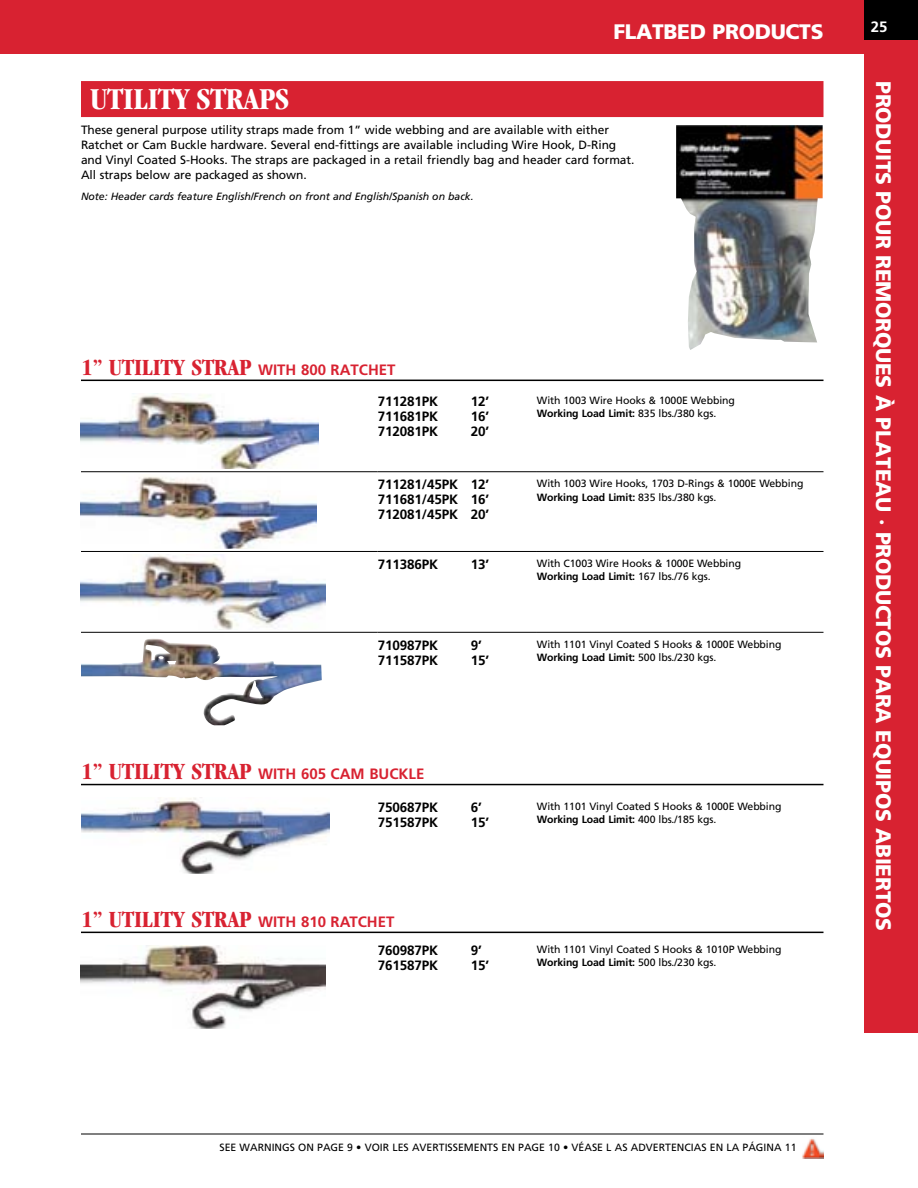
<style>
.page{position:relative;width:918px;height:1188px;background:#fff}
.page>*{position:absolute;margin:0;border:0;box-sizing:border-box;transform-origin:0 0}
.t1{font:700 condensed 31.5px "Garamond";color:#fff}
.t2{font:700 condensed 24px "Garamond";color:#d82231}
.t3{font:900 21px "Frutiger";letter-spacing:-.015em;color:#fff}
.t4{font:700 15px "Frutiger";color:#d82231}
.t5{font:700 15px "Frutiger";color:#fff}
.t6{font:700 13.5px/15px "Frutiger";letter-spacing:-.01em;color:#000;text-align:justify}
.t7{font:12px/15px "Frutiger";letter-spacing:-.005em;color:#000}
.t8{font:10.5px/13.5px "Frutiger";letter-spacing:-.01em;color:#000}
.t9{font:italic 10.5px "Frutiger";letter-spacing:-.005em;color:#000}
.s1{font-family:"Frutiger";font-stretch:normal;font-size:15px}
.s2{font-weight:700}
.s3{font-family:"Garamond";font-stretch:condensed;font-size:24px}
</style>
<div class="page">
<div style="left:864px;top:0;width:54px;height:1032px;background:#d82231"></div>
<div style="left:0;top:0;width:918px;height:54px;background:#d82231"></div>
<hr style="left:81px;top:1134px;width:743px;height:1px;background:#000">
<div style="left:864px;top:0;width:54px;height:40px;background:#000"></div>
<img style="left:802px;top:1138px;width:21px;height:20px">
<div style="left:81px;top:81px;width:743px;height:36px;background:#d82231"></div>
<hr style="left:81px;top:380px;width:743px;height:1px;background:#000">
<hr style="left:81px;top:784px;width:743px;height:1px;background:#000">
<hr style="left:81px;top:932px;width:743px;height:1px;background:#000">
<hr style="left:81px;top:471px;width:297px;height:1px;background:#000">
<hr style="left:378px;top:471px;width:159px;height:1px;background:#000">
<hr style="left:537px;top:471px;width:287px;height:1px;background:#000">
<hr style="left:81px;top:551px;width:297px;height:1px;background:#000">
<hr style="left:378px;top:551px;width:159px;height:1px;background:#000">
<hr style="left:537px;top:551px;width:287px;height:1px;background:#000">
<hr style="left:81px;top:632px;width:297px;height:1px;background:#000">
<hr style="left:378px;top:632px;width:159px;height:1px;background:#000">
<hr style="left:537px;top:632px;width:287px;height:1px;background:#000">
<img style="left:81px;top:393px;width:238px;height:76px">
<img style="left:81px;top:476px;width:235px;height:72px">
<img style="left:81px;top:554px;width:245px;height:75px">
<img style="left:81px;top:639px;width:241px;height:86px">
<img style="left:81px;top:797px;width:248px;height:76px">
<img style="left:81px;top:945px;width:245px;height:83px">
<img style="left:676px;top:125px;width:147px;height:225px">
<h3 class="t3" style="left:613px;top:19px;width:212px">FLATBED PRODUCTS</h3>
<h1 class="t1" style="left:90px;top:81px;width:201px">UTILITY STRAPS</h1>
<p class="t7" style="left:81px;top:122px;width:555px">These general purpose utility straps made from 1” wide webbing and are available with either Ratchet or Cam Buckle hardware. Several end-fittings are available including Wire Hook, D-Ring and Vinyl Coated S-Hooks. The straps are packaged in a retail friendly bag and header card format.<br>All straps below are packaged as shown.</p>
<p class="t9" style="left:81px;top:190px;width:394px">Note: Header cards feature English/French on front and English/Spanish on back.</p>
<h2 class="t2" style="left:81px;top:354px;width:270px">1” UTILITY STRAP <span class="s1">WITH 800 Ratchet</span></h2>
<p class="t6" style="left:378px;top:394px;width:62px">711281PK</p>
<p class="t6" style="left:471px;top:394px;width:20px">12’</p>
<p class="t6" style="left:378px;top:409px;width:62px">711681PK</p>
<p class="t6" style="left:471px;top:409px;width:20px">16’</p>
<p class="t6" style="left:378px;top:424px;width:62px">712081PK</p>
<p class="t6" style="left:471px;top:424px;width:20px">20’</p>
<p class="t8" style="left:537px;top:394px;width:199px">With 1003 Wire Hooks &amp; 1000E Webbing<br><span class="s2">Working Load Limit:</span> 835 lbs./380 kgs.</p>
<p class="t6" style="left:378px;top:477px;width:113px">711281/45PK 12’ 711681/45PK 16’ 712081/45PK 20’</p>
<p class="t8" style="left:537px;top:477px;width:268px">With 1003 Wire Hooks, 1703 D-Rings &amp; 1000E Webbing<br><span class="s2">Working Load Limit:</span> 835 lbs./380 kgs.</p>
<p class="t6" style="left:378px;top:557px;width:62px">711386PK</p>
<p class="t6" style="left:471px;top:557px;width:20px">13’</p>
<p class="t8" style="left:537px;top:557px;width:206px">With C1003 Wire Hooks &amp; 1000E Webbing<br><span class="s2">Working Load Limit:</span> 167 lbs./76 kgs.</p>
<p class="t6" style="left:378px;top:638px;width:62px">710987PK</p>
<p class="t6" style="left:471px;top:638px;width:13px">9’</p>
<p class="t6" style="left:378px;top:653px;width:62px">711587PK</p>
<p class="t6" style="left:471px;top:653px;width:20px">15’</p>
<h3 class="t4" style="left:81px;top:765px;width:345px"><span class="s3">1” UTILITY STRAP</span> WITH 605 CAM BUCKLE</h3>
<p class="t6" style="left:378px;top:800px;width:62px">750687PK</p>
<p class="t6" style="left:471px;top:800px;width:13px">6’</p>
<p class="t6" style="left:378px;top:815px;width:62px">751587PK</p>
<p class="t6" style="left:471px;top:815px;width:20px">15’</p>
<h2 class="t2" style="left:81px;top:906px;width:315px">1” UTILITY STRAP <span class="s1">WITH 810 RATCHET</span></h2>
<p class="t6" style="left:378px;top:943px;width:62px">760987PK</p>
<p class="t6" style="left:471px;top:943px;width:13px">9’</p>
<p class="t6" style="left:378px;top:958px;width:62px">761587PK</p>
<p class="t6" style="left:471px;top:958px;width:20px">15’</p>
<p class="t8" style="left:537px;top:637px;width:246px">With 1101 Vinyl Coated S Hooks &amp; 1000E Webbing<br><span class="s2">Working Load Limit:</span> 500 lbs./230 kgs.</p>
<p class="t8" style="left:537px;top:799px;width:246px">With 1101 Vinyl Coated S Hooks &amp; 1000E Webbing<br><span class="s2">Working Load Limit:</span> 400 lbs./185 kgs.</p>
<p class="t8" style="left:537px;top:943px;width:246px">With 1101 Vinyl Coated S Hooks &amp; 1010P Webbing<br><span class="s2">Working Load Limit:</span> 500 lbs./230 kgs.</p>
<h3 class="t5" style="left:871px;top:18px;width:18px">25</h3>
<h3 class="t3" style="left:896px;top:81px;width:851px;rotate:90deg">PRODUITS POUR REMORQUES À PLATEAU · PRODUCTOS PARA EQUIPOS ABIERTOS</h3>
<p class="t8" style="left:219px;top:1141px;width:579px">SEE WARN INGS ON PAG E 9 • VOIR LES AVERTISSEMENTS EN PAG E 10 • VÉASE L AS ADVERTENCIAS EN LA PÁG INA 11</p>
</div>
